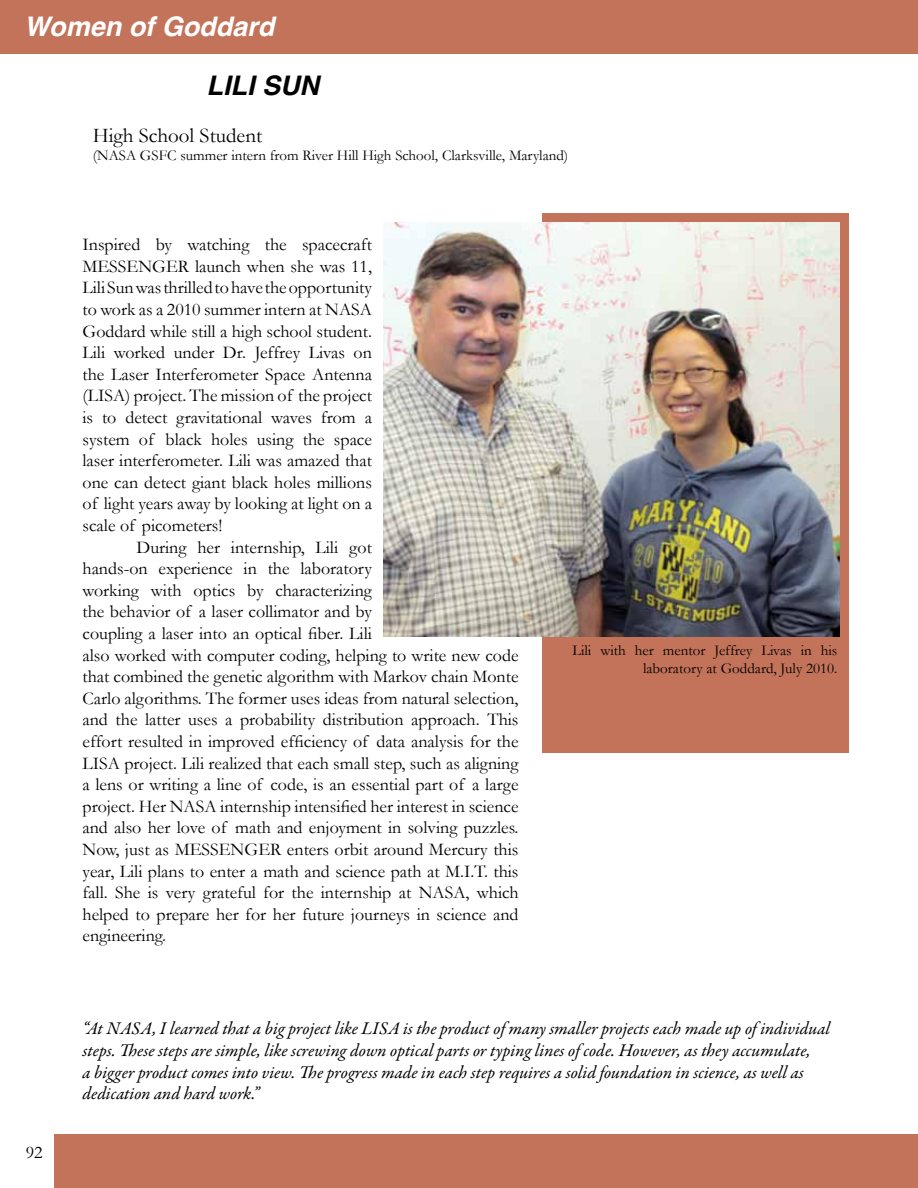
<style>
.page{position:relative;width:918px;height:1188px;background:#fff}
.page>*{position:absolute;margin:0;border:0;box-sizing:border-box;transform-origin:0 0}
.t1{font:italic 700 27px "Helvetica";color:#fff}
.t2{font:italic 700 27px "Helvetica";color:#000}
.t3{font:21px "Garamond";color:#000}
.t4{font:18px/21.6px "Garamond";color:#000;text-align:justify}
.t5{font:italic 18px/21.6px "Garamond Premr Pro";color:#000}
.t6{font:15px/18px "Garamond";color:#000;text-align:right}
</style>
<div class="page">
<div style="left:0;top:0;width:918px;height:54px;background:#c27359"></div>
<div style="left:54px;top:1135px;width:863px;height:53px;background:#c27359"></div>
<div style="left:542px;top:214px;width:307px;height:539px;background:#c27359"></div>
<img style="left:384px;top:222px;width:456px;height:415px">
<h1 class="t1" style="left:24px;top:4px;width:252px">Women of Goddard</h1>
<h1 class="t2" style="left:207px;top:63px;width:114px">LILI SUN</h1>
<p class="t3" style="left:93px;top:123px;width:171px">High School Student</p>
<p class="t6" style="left:93px;top:146px;width:477px">(NASA GSFC summer intern from River Hill High School, Clarksville, Maryland)</p>
<p class="t4" style="left:82px;top:234px;width:291px">Inspired by watching the spacecraft MESSENGER launch when she was 11, Lili Sun was thrilled to have the opportunity to work as a 2010 summer intern at NASA Goddard while still a high school student.<br>Lili worked under Dr. Jeffrey Livas on the Laser Interferometer Space Antenna (LISA) project. The mission of the project is to detect gravitational waves from a system of black holes using the space laser interferometer. Lili was amazed that one can detect giant black holes millions of light years away by looking at light on a scale of picometers!</p>
<p class="t4" style="left:82px;top:536px;width:438px;text-align:left;text-indent:54px">During her internship, Lili got<br>hands-on experience in the laboratory<br>working with optics by characterizing<br>the behavior of a laser collimator and by<br>coupling a laser into an optical fiber. Lili<br>also worked with computer coding, helping to write new code that combined the genetic algorithm with Markov chain Monte Carlo algorithms. The former uses ideas from natural selection, and the latter uses a probability distribution approach. This effort resulted in improved efficiency of data analysis for the LISA project. Lili realized that each small step, such as aligning a lens or writing a line of code, is an essential part of a large project. Her NASA internship intensified her interest in science and also her love of math and enjoyment in solving puzzles.<br>Now, just as MESSENGER enters orbit around Mercury this year, Lili plans to enter a math and science path at M.I.T. this fall. She is very grateful for the internship at NASA, which helped to prepare her for her future journeys in science and engineering.</p>
<p class="t6" style="left:572px;top:641px;width:266px">Lili with her mentor Jeffrey Livas in his laboratory at Goddard, July 2010.</p>
<p class="t4" style="left:26px;top:1141px;width:18px">92</p>
<p class="t5" style="left:82px;top:1019px;width:749px">“At NASA, I learned that a big project like LISA is the product of many smaller projects each made up of individual steps. These steps are simple, like screwing down optical parts or typing lines of code. However, as they accumulate,<br>a bigger product comes into view. The progress made in each step requires a solid foundation in science, as well as dedication and hard work.”</p>
</div>
